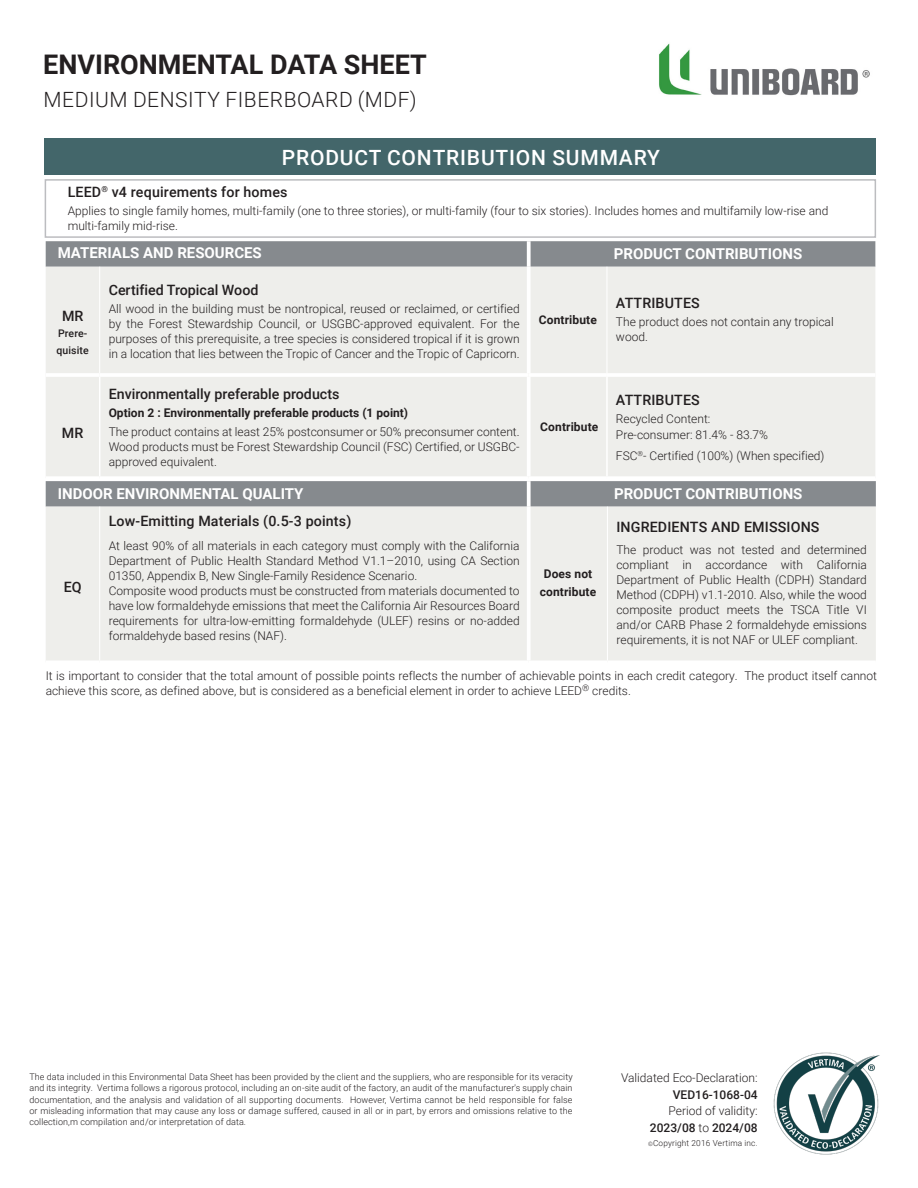
<style>
.page{position:relative;width:918px;height:1188px;background:#fff}
.page>*{position:absolute;margin:0;border:0;box-sizing:border-box;transform-origin:0 0}
.t1{font:700 27px "Roboto";color:#231f20}
.t2{font:300 21px "Roboto";letter-spacing:.025em;color:#231f20}
.t3{font:500 21px "Roboto";letter-spacing:.04em;color:#fff}
.t4{font:700 15px "Roboto";color:#fff}
.t5{font:500 14.25px "Roboto";letter-spacing:.01em;color:#231f20}
.t6{font:300 12px/15px "Roboto";color:#231f20}
.t7{font:700 12px/18px "Roboto";color:#231f20;text-align:center}
.t8{font:500 12px "Roboto";color:#231f20}
.t9{font:500 10.5px/16.5px "Roboto";letter-spacing:.01em;color:#231f20}
.t10{font:300 9px/11.2px "Roboto";letter-spacing:.01em;color:#231f20;text-align:justify}
.t11{font:300 8.25px "Roboto";letter-spacing:.02em;color:#231f20}
.s1{font-weight:500}
.s2{font-size:6px}
</style>
<div class="page">
<img style="left:773px;top:1052px;width:107px;height:103px">
<div style="left:44px;top:138px;width:832px;height:36px;background:#43666a"></div>
<img style="left:659px;top:43px;width:211px;height:53px">
<div style="left:45px;top:179px;width:831px;height:59px;border:2px solid #bcbdc0"></div>
<svg style="left:46px;top:241px;width:829px;height:26px;background:#898c90"></svg>
<div style="left:46px;top:267px;width:829px;height:209px;background:#eeeeeb"></div>
<hr style="left:99px;top:267px;width:1px;height:106px;background:#fff">
<hr style="left:606px;top:267px;width:1px;height:106px;background:#fff">
<hr style="left:527px;top:267px;width:4px;height:106px;background:#fff">
<hr style="left:99px;top:377px;width:1px;height:99px;background:#fff">
<svg style="left:527px;top:241px;width:4px;height:26px"></svg>
<hr style="left:606px;top:377px;width:2px;height:99px;background:#fff">
<hr style="left:527px;top:377px;width:4px;height:99px;background:#fff">
<hr style="left:46px;top:373px;width:54px;height:4px;background:#fff">
<hr style="left:100px;top:373px;width:429px;height:4px;background:#fff">
<hr style="left:529px;top:373px;width:78px;height:4px;background:#fff">
<hr style="left:607px;top:373px;width:268px;height:4px;background:#fff">
<svg style="left:46px;top:481px;width:830px;height:26px;background:#898c90"></svg>
<div style="left:46px;top:507px;width:830px;height:154px;background:#eeeeeb"></div>
<hr style="left:99px;top:507px;width:1px;height:154px;background:#fff">
<hr style="left:607px;top:507px;width:1px;height:154px;background:#fff">
<hr style="left:527px;top:507px;width:4px;height:154px;background:#fff">
<svg style="left:527px;top:481px;width:4px;height:26px"></svg>
<h1 class="t1" style="left:43px;top:46px;width:385px">ENVIRONMENTAL DATA SHEET</h1>
<h2 class="t2" style="left:44px;top:85px;width:375px">MEDIUM DENSITY FIBERBOARD (MDF)</h2>
<h2 class="t3" style="left:282px;top:143px;width:380px">PRODUCT CONTRIBUTION SUMMARY</h2>
<p class="t5" style="left:68px;top:182px;width:221px">LEED<sup>®</sup> v4 requirements for homes</p>
<p class="t6" style="left:68px;top:203px;width:762px">Applies to single family homes, multi-family (one to three stories), or multi-family (four to six stories). Includes homes and multifamily low-rise and multi-family mid-rise.</p>
<p class="t4" style="left:58px;top:242px;width:206px">MATERIALS AND RESOURCES</p>
<p class="t4" style="left:614px;top:243px;width:190px">PRODUCT CONTRIBUTIONS</p>
<p class="t5" style="left:62px;top:306px;width:23px">MR</p>
<p class="t9" style="left:57px;top:325px;width:34px">Prere&shy;quisite</p>
<p class="t5" style="left:62px;top:423px;width:23px">MR</p>
<p class="t5" style="left:109px;top:280px;width:151px">Certified Tropical Wood</p>
<p class="t6" style="left:109px;top:301px;width:412px;text-align:justify">All wood in the building must be nontropical, reused or reclaimed, or certified by the Forest Stewardship Council, or USGBC-approved equivalent. For the purposes of this prerequisite, a tree species is considered tropical if it is grown in a location that lies between the Tropic of Cancer and the Tropic of Capricorn.</p>
<p class="t7" style="left:539px;top:310px;width:60px">Contribute</p>
<p class="t5" style="left:109px;top:384px;width:232px">Environmentally preferable products</p>
<p class="t7" style="left:109px;top:403px;width:301px">Option 2 : Environmentally preferable products (1 point)</p>
<p class="t6" style="left:109px;top:424px;width:412px;text-align:justify">The product contains at least 25% postconsumer or 50% preconsumer content.<br>Wood products must be Forest Stewardship Council (FSC) Certified, or USGBC&shy;approved equivalent.</p>
<p class="t7" style="left:540px;top:418px;width:60px">Contribute</p>
<p class="t5" style="left:616px;top:293px;width:85px">ATTRIBUTES</p>
<p class="t6" style="left:616px;top:314px;width:219px">The product does not contain any tropical wood.</p>
<p class="t5" style="left:616px;top:390px;width:85px">ATTRIBUTES</p>
<p class="t6" style="left:616px;top:410px;width:154px;line-height:16.5px">Recycled Content:<br>Pre-consumer: 81.4% - 83.7%</p>
<p class="t6" style="left:616px;top:448px;width:210px">FSC<sup>®</sup>- Certified (100%) (When specified)</p>
<p class="t4" style="left:58px;top:483px;width:247px">INDOOR ENVIRONMENTAL QUALITY</p>
<p class="t4" style="left:614px;top:483px;width:190px">PRODUCT CONTRIBUTIONS</p>
<p class="t5" style="left:109px;top:511px;width:244px">Low-Emitting Materials (0.5-3 points)</p>
<p class="t6" style="left:109px;top:538px;width:413px">At least 90% of all materials in each category must comply with the California Department of Public Health Standard Method V1.1–2010, using CA Section 01350, Appendix B, New Single-Family Residence Scenario.<br>Composite wood products must be constructed from materials documented to have low formaldehyde emissions that meet the California Air Resources Board requirements for ultra-low-emitting formaldehyde (ULEF) resins or no-added formaldehyde based resins (NAF).</p>
<p class="t5" style="left:616px;top:517px;width:205px">INGREDIENTS AND EMISSIONS</p>
<p class="t6" style="left:616px;top:542px;width:252px;text-align:justify">The product was not tested and determined compliant in accordance with California Department of Public Health (CDPH) Standard Method (CDPH) v1.1-2010. Also, while the wood composite product meets the TSCA Title VI and/or CARB Phase 2 formaldehyde emissions requirements, it is not NAF or ULEF compliant.</p>
<p class="t6" style="left:46px;top:668px;width:833px">It is important to consider that the total amount of possible points reflects the number of achievable points in each credit category. The product itself cannot achieve this score, as defined above, but is considered as a beneficial element in order to achieve LEED<sup>®</sup> credits.</p>
<p class="t7" style="left:540px;top:565px;width:58px">Does not contribute</p>
<p class="t5" style="left:64px;top:577px;width:20px">EQ</p>
<p class="t10" style="left:29px;top:1071px;width:545px">The data included in this Environmental Data Sheet has been provided by the client and the suppliers, who are responsible for its veracity and its integrity. Vertima follows a rigorous protocol, including an on-site audit of the factory, an audit of the manufacturer's supply chain documentation, and the analysis and validation of all supporting documents. However, Vertima cannot be held responsible for false or misleading information that may cause any loss or damage suffered, caused in all or in part, by errors and omissions relative to the collection,m compilation and/or interpretation of data.</p>
<p class="t6" style="left:621px;top:1070px;width:138px">Validated Eco-Declaration:</p>
<p class="t8" style="left:673px;top:1086px;width:86px">VED16-1068-04</p>
<p class="t6" style="left:650px;top:1102px;width:109px;line-height:16.5px;text-align:right">Period of validity:<br><span class="s1">2023/08</span> to <span class="s1">2024/08</span></p>
<p class="t11" style="left:648px;top:1137px;width:111px"><span class="s2">©</span>Copyright 2016 Vertima inc.</p>
</div>
